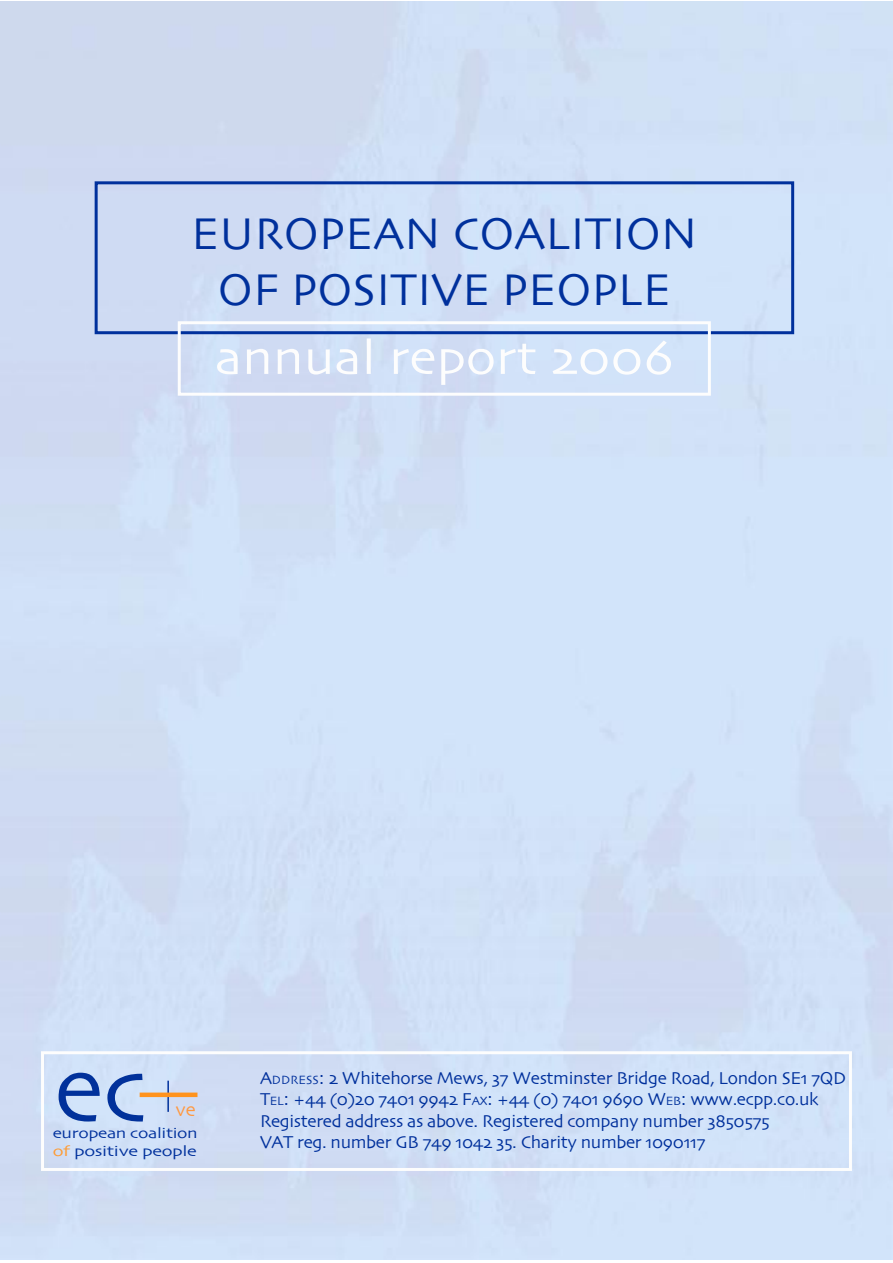
<style>
.page{position:relative;width:893px;height:1263px;background:#fff}
.page>*{position:absolute;margin:0;border:0;box-sizing:border-box;transform-origin:0 0}
.t1{font:96px "Skia CC";color:#01319b}
.t2{font:49.5px "Skia CC";color:#fdfdfd;scale:1.07 1}
.t3{font:46.5px "Skia CC";color:#00309c}
.t4{font:19.5px "Skia CC";color:#ff9840}
.t5{font:18px "Skia CC";letter-spacing:-.02em;color:#00309c}
.t6{font:15px "Skia CC";letter-spacing:-.02em;color:#00309c;scale:1.21 1}
.t7{font:15px "Skia CC";letter-spacing:-.02em;color:#00309c;scale:1.27 1}
.s1{color:#ff9b33}
.s2{font-size:12.6px}
</style>
<div class="page">
<div style="left:95px;top:181px;width:699px;height:153px;border:3px solid #00309c"></div>
<div style="left:178px;top:321px;width:533px;height:75px;border:3px solid #fdfdfd"></div>
<div style="left:41px;top:1051px;width:811px;height:120px;border:3px solid #fdfdfd"></div>
<hr style="left:167px;top:1081px;width:2px;height:31px;background:#00329c">
<div style="left:140px;top:1092px;width:57px;height:5px;background:#ff931d"></div>
<p class="t3" style="left:191px;top:208px;width:508px">EUROPEAN COALITION</p>
<p class="t3" style="left:218px;top:264px;width:454px">OF POSITIVE PEOPLE</p>
<p class="t2" style="left:215px;top:330px;width:430px">annual report 2006</p>
<p class="t1" style="left:55px;top:1037px;width:94px">ec</p>
<p class="t4" style="left:175px;top:1098px;width:22px">ve</p>
<p class="t6" style="left:53px;top:1124px;width:121px">european coalition</p>
<p class="t7" style="left:53px;top:1142px;width:115px"><span class="s1">of</span> positive people</p>
<p class="t5" style="left:260px;top:1068px;width:588px">A<span class="s2">DDRESS</span>: 2 Whitehorse Mews, 37 Westminster Bridge Road, London SE1 7QD</p>
<p class="t5" style="left:260px;top:1089px;width:560px">T<span class="s2">EL</span>: +44 (0)20 7401 9942 F<span class="s2">AX</span>: +44 (0) 7401 9690 W<span class="s2">EB</span>: www.ecpp.co.uk</p>
<p class="t5" style="left:260px;top:1111px;width:511px">Registered address as above. Registered company number 3850575</p>
<p class="t5" style="left:260px;top:1132px;width:447px">VAT reg. number GB 749 1042 35. Charity number 1090117</p>
</div>
